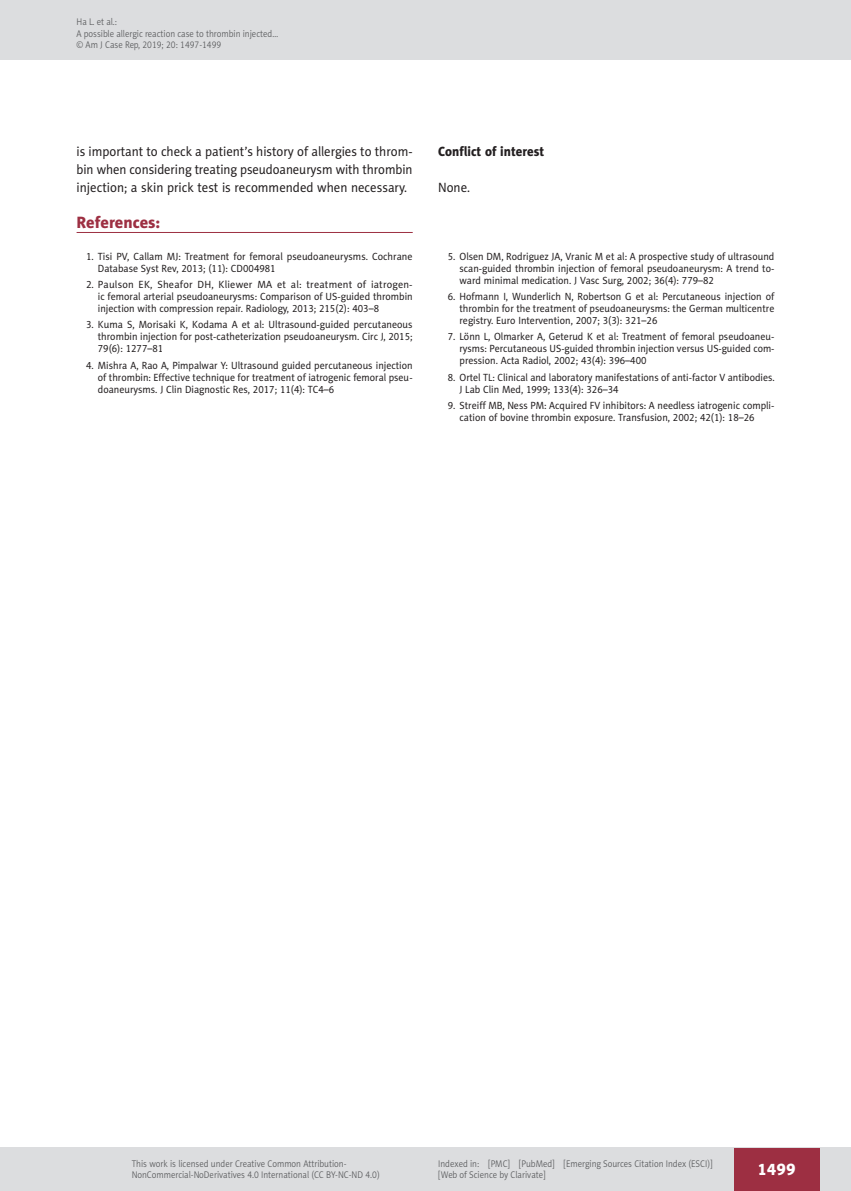
<style>
.page{position:relative;width:851px;height:1191px;background:#fff}
.page>*{position:absolute;margin:0;border:0;box-sizing:border-box;transform-origin:0 0}
.AJCR_Referencje_Tytu{font:16.5px "Naomi Sans EFN Heavy";color:#9d2f42}
.t1{font:16.5px "Naomi Sans EFN Heavy";color:#fff}
.AJCR_Body{font:13.5px/18px "Naomi Sans EFN";color:#231f20;text-align:justify;scale:.95 1}
.AJCR_Headline_2{font:13.5px "Naomi Sans EFN Heavy";color:#231f20;scale:.95 1}
.AJCR_Referencje_punk{font:10.5px/12px "Naomi Sans EFN";color:#231f20;text-align:justify;scale:.95 1}
.AJCR_Referencje_punk-2{font:10.5px/12px "Naomi Sans EFN";color:#231f20;scale:.96 1}
.AJCR_Referencje_punk-3{font:10.5px/12px "Naomi Sans EFN";color:#231f20;text-align:justify}
.AJCR_pagina_zywa{font:9.75px/11.2px "Naomi Sans EFN Light";color:#57585a;scale:.9 1}
.AJCR_pagina_sygnatur{font:9.75px "Naomi Sans EFN Light";color:#57585a;scale:.9 1}
</style>
<div class="page">
<hr style="left:77px;top:232px;width:335px;height:1px;background:#9d2f42">
<div style="left:0;top:1148px;width:850px;height:43px;background:#dcdddf"></div>
<div style="left:733px;top:1147px;width:86px;height:43px;background:#9d2f42"></div>
<div style="left:0;top:0;width:850px;height:60px;background:#dcdddf"></div>
<p class="AJCR_pagina_zywa" style="left:77px;top:16px;width:225px">Ha L. et al.:<br>A possible allergic reaction case to thrombin injected…</p>
<p class="AJCR_pagina_sygnatur" style="left:77px;top:39px;width:162px">© Am J Case Rep, 2019; 20: 1497-1499</p>
<p class="AJCR_Body" style="left:77px;top:142px;width:355px">is important to check a patient’s history of allergies to throm&shy;bin when considering treating pseudoaneurysm with thrombin injection; a skin prick test is recommended when necessary.</p>
<p class="AJCR_Headline_2" style="left:438px;top:143px;width:113px">Conflict of interest</p>
<p class="AJCR_Body" style="left:438px;top:178px;width:35px">None.</p>
<p class="AJCR_Referencje_Tytu" style="left:77px;top:212px;width:85px">References:</p>
<p class="AJCR_Referencje_punk-2" style="left:98px;top:250px;width:329px;text-indent:-12px">1. Tisi PV, Callam MJ: Treatment for femoral pseudoaneurysms. Cochrane<br>Database Syst Rev, 2013; (11): CD004981</p>
<p class="AJCR_Referencje_punk-3" style="left:98px;top:279px;width:316px;text-indent:-12px">2. Paulson EK, Sheafor DH, Kliewer MA et al: treatment of iatrogen&shy;ic femoral arterial pseudoaneurysms: Comparison of US-guided thrombin injection with compression repair. Radiology, 2013; 215(2): 403–8</p>
<p class="AJCR_Referencje_punk-2" style="left:98px;top:319px;width:329px;text-align:justify;text-indent:-12px">3. Kuma S, Morisaki K, Kodama A et al: Ultrasound-guided percutaneous thrombin injection for post-catheterization pseudoaneurysm. Circ J, 2015; 79(6): 1277–81</p>
<p class="AJCR_Referencje_punk" style="left:98px;top:359px;width:333px;text-indent:-12px">4. Mishra A, Rao A, Pimpalwar Y: Ultrasound guided percutaneous injection of thrombin: Effective technique for treatment of iatrogenic femoral pseu&shy;doaneurysms. J Clin Diagnostic Res, 2017; 11(4): TC4–6</p>
<p class="AJCR_Referencje_punk" style="left:459px;top:250px;width:333px;text-indent:-12px">5. Olsen DM, Rodriguez JA, Vranic M et al: A prospective study of ultrasound scan-guided thrombin injection of femoral pseudoaneurysm: A trend to&shy;ward minimal medication. J Vasc Surg, 2002; 36(4): 779–82</p>
<p class="AJCR_Referencje_punk" style="left:459px;top:291px;width:333px;text-indent:-12px">6. Hofmann I, Wunderlich N, Robertson G et al: Percutaneous injection of thrombin for the treatment of pseudoaneurysms: the German multicentre registry. Euro Intervention, 2007; 3(3): 321–26</p>
<p class="AJCR_Referencje_punk" style="left:459px;top:331px;width:333px;text-indent:-12px">7. Lönn L, Olmarker A, Geterud K et al: Treatment of femoral pseudoaneu&shy;rysms: Percutaneous US-guided thrombin injection versus US-guided com&shy;pression. Acta Radiol, 2002; 43(4): 396–400</p>
<p class="AJCR_Referencje_punk" style="left:459px;top:371px;width:333px;text-indent:-12px">8. Ortel TL: Clinical and laboratory manifestations of anti-factor V antibodies.<br>J Lab Clin Med, 1999; 133(4): 326–34</p>
<p class="AJCR_Referencje_punk" style="left:459px;top:399px;width:333px;text-indent:-12px">9. Streiff MB, Ness PM: Acquired FV inhibitors: A needless iatrogenic compli&shy;cation of bovine thrombin exposure. Transfusion, 2002; 42(1): 18–26</p>
<p class="AJCR_pagina_zywa" style="left:132px;top:1158px;width:277px">This work is licensed under Creative Common Attribution-<br>NonCommercial-NoDerivatives 4.0 International (CC BY-NC-ND 4.0)</p>
<p class="AJCR_pagina_zywa" style="left:438px;top:1158px;width:306px">Indexed in: [PMC] [PubMed] [Emerging Sources Citation Index (ESCI)] [Web of Science by Clarivate]</p>
<p class="t1" style="left:757px;top:1159px;width:40px">1499</p>
</div>
